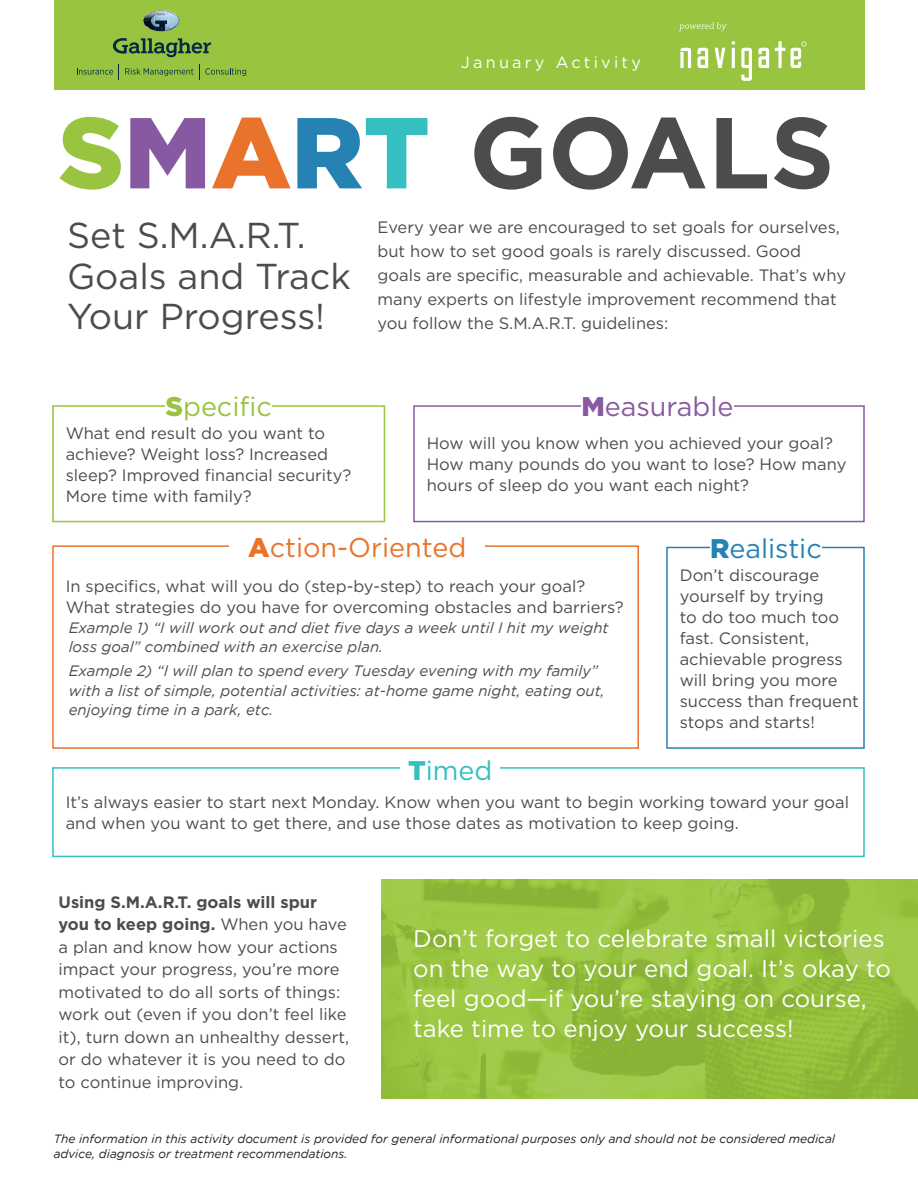
<style>
.page{position:relative;width:918px;height:1188px;background:#fff}
.page>*{position:absolute;margin:0;border:0;box-sizing:border-box;transform-origin:0 0}
.t1{font:700 100.5px "Gotham";color:#4b4c4d}
.t2{font:36px/40.5px "Gotham";color:#4b4c4d}
.t3{font:27px "Gotham";color:#e9732b}
.t4{font:27px "Gotham";color:#8859a3}
.t5{font:27px "Gotham";color:#2582b3}
.t6{font:27px "Gotham";color:#98c43f}
.t7{font:27px "Gotham";color:#35bfc1}
.t8{font:24px/30px "Gotham";color:#fff}
.t9{font:16.5px/21px "Gotham";color:#4b4c4d}
.t10{font:16.2px "Gotham";letter-spacing:.2em;color:#fff}
.t11{font:italic 15px/19.5px "Gotham";color:#4b4c4d}
.t12{font:italic 12px/15px "Gotham";color:#231f20}
.s1{font-weight:900;color:#98c43f}
.s2{font-weight:900;color:#8859a3}
.s3{font-weight:900;color:#e9732b}
.s4{font-weight:900;color:#2582b3}
.s5{font-weight:900;color:#35bfc1}
.s6{font-weight:900}
.s7{font-weight:700}
</style>
<div class="page">
<svg style="left:382px;top:879px;width:536px;height:220px;background:#96c13e"></svg>
<div style="left:52px;top:545px;width:587px;height:204px;border:2px solid #e9732b"></div>
<div style="left:52px;top:767px;width:813px;height:90px;border:2px solid #35bfc1"></div>
<div style="left:413px;top:405px;width:452px;height:117px;border:2px solid #8859a3"></div>
<div style="left:666px;top:547px;width:199px;height:202px;border:2px solid #2582b3"></div>
<div style="left:52px;top:405px;width:333px;height:117px;border:2px solid #98c43f"></div>
<div style="left:166px;top:394px;width:106px;height:22px;background:#fff"></div>
<div style="left:581px;top:394px;width:152px;height:22px;background:#fff"></div>
<div style="left:230px;top:536px;width:255px;height:31px;background:#fff"></div>
<div style="left:400px;top:758px;width:100px;height:25px;background:#fff"></div>
<div style="left:710px;top:536px;width:112px;height:22px;background:#fff"></div>
<div style="left:54px;top:0;width:811px;height:90px;background:#98c43f"></div>
<svg style="left:113px;top:38px;width:98px;height:19px"></svg>
<svg style="left:143px;top:10px;width:37px;height:21px"></svg>
<svg style="left:77px;top:68px;width:36px;height:7px"></svg>
<svg style="left:199px;top:64px;width:47px;height:15px"></svg>
<svg style="left:125px;top:68px;width:68px;height:8px"></svg>
<svg style="left:732px;top:41px;width:3px;height:4px"></svg>
<svg style="left:775px;top:41px;width:10px;height:27px"></svg>
<svg style="left:698px;top:48px;width:10px;height:20px"></svg>
<svg style="left:758px;top:48px;width:11px;height:20px"></svg>
<svg style="left:741px;top:48px;width:11px;height:33px"></svg>
<svg style="left:715px;top:48px;width:10px;height:20px"></svg>
<hr style="left:732px;top:48px;width:3px;height:20px;background:#fff">
<svg style="left:680px;top:48px;width:11px;height:20px"></svg>
<svg style="left:791px;top:42px;width:16px;height:26px"></svg>
<svg style="left:679px;top:22px;width:48px;height:9px"></svg>
<p class="t10" style="left:461px;top:52px;width:182px">January Activity</p>
<p class="t1" style="left:59px;top:95px;width:778px"><span class="s1">S</span><span class="s2">M</span><span class="s3">A</span><span class="s4">R</span><span class="s5">T</span> GOALS</p>
<p class="t2" style="left:67px;top:215px;width:285px">Set S.M.A.R.T.<br>Goals and Track<br>Your Progress!</p>
<p class="t9" style="left:378px;top:215px;width:470px;line-height:24px">Every year we are encouraged to set goals for ourselves, but how to set good goals is rarely discussed. Good goals are specific, measurable and achievable. That’s why many experts on lifestyle improvement recommend that you follow the S.M.A.R.T. guidelines:</p>
<p class="t6" style="left:166px;top:389px;width:108px"><span class="s6">S</span>pecific</p>
<p class="t4" style="left:581px;top:389px;width:154px"><span class="s6">M</span>easurable</p>
<p class="t9" style="left:66px;top:422px;width:287px">What end result do you want to achieve? Weight loss? Increased sleep? Improved financial security?<br>More time with family?</p>
<p class="t9" style="left:427px;top:433px;width:421px">How will you know when you achieved your goal?<br>How many pounds do you want to lose? How many hours of sleep do you want each night?</p>
<p class="t3" style="left:248px;top:531px;width:219px"><span class="s6">A</span>ction-Oriented</p>
<p class="t9" style="left:66px;top:576px;width:560px">In specifics, what will you do (step-by-step) to reach your goal?<br>What strategies do you have for overcoming obstacles and barriers?</p>
<p class="t11" style="left:69px;top:618px;width:541px">Example 1) “I will work out and diet five days a week until I hit my weight loss goal” combined with an exercise plan.</p>
<p class="t11" style="left:69px;top:661px;width:537px">Example 2) “I will plan to spend every Tuesday evening with my family” with a list of simple, potential activities: at-home game night, eating out, enjoying time in a park, etc.</p>
<p class="t7" style="left:408px;top:753px;width:86px"><span class="s6">T</span>imed</p>
<p class="t5" style="left:710px;top:531px;width:113px"><span class="s6">R</span>ealistic</p>
<p class="t9" style="left:680px;top:564px;width:181px">Don’t discourage yourself by trying<br>to do too much too fast. Consistent, achievable progress will bring you more success than frequent stops and starts!</p>
<p class="t9" style="left:66px;top:792px;width:785px">It’s always easier to start next Monday. Know when you want to begin working toward your goal and when you want to get there, and use those dates as motivation to keep going.</p>
<p class="t9" style="left:59px;top:890px;width:292px;line-height:22.5px"><span class="s7">Using S.M.A.R.T. goals will spur you to keep going.</span> When you have a plan and know how your actions impact your progress, you’re more motivated to do all sorts of things: work out (even if you don’t feel like it), turn down an unhealthy dessert, or do whatever it is you need to do to continue improving.</p>
<p class="t8" style="left:413px;top:923px;width:479px">Don’t forget to celebrate small victories on the way to your end goal. It’s okay to feel good—if you’re staying on course, take time to enjoy your success!</p>
<p class="t12" style="left:54px;top:1131px;width:783px">The information in this activity document is provided for general informational purposes only and should not be considered medical advice, diagnosis or treatment recommendations.</p>
</div>
